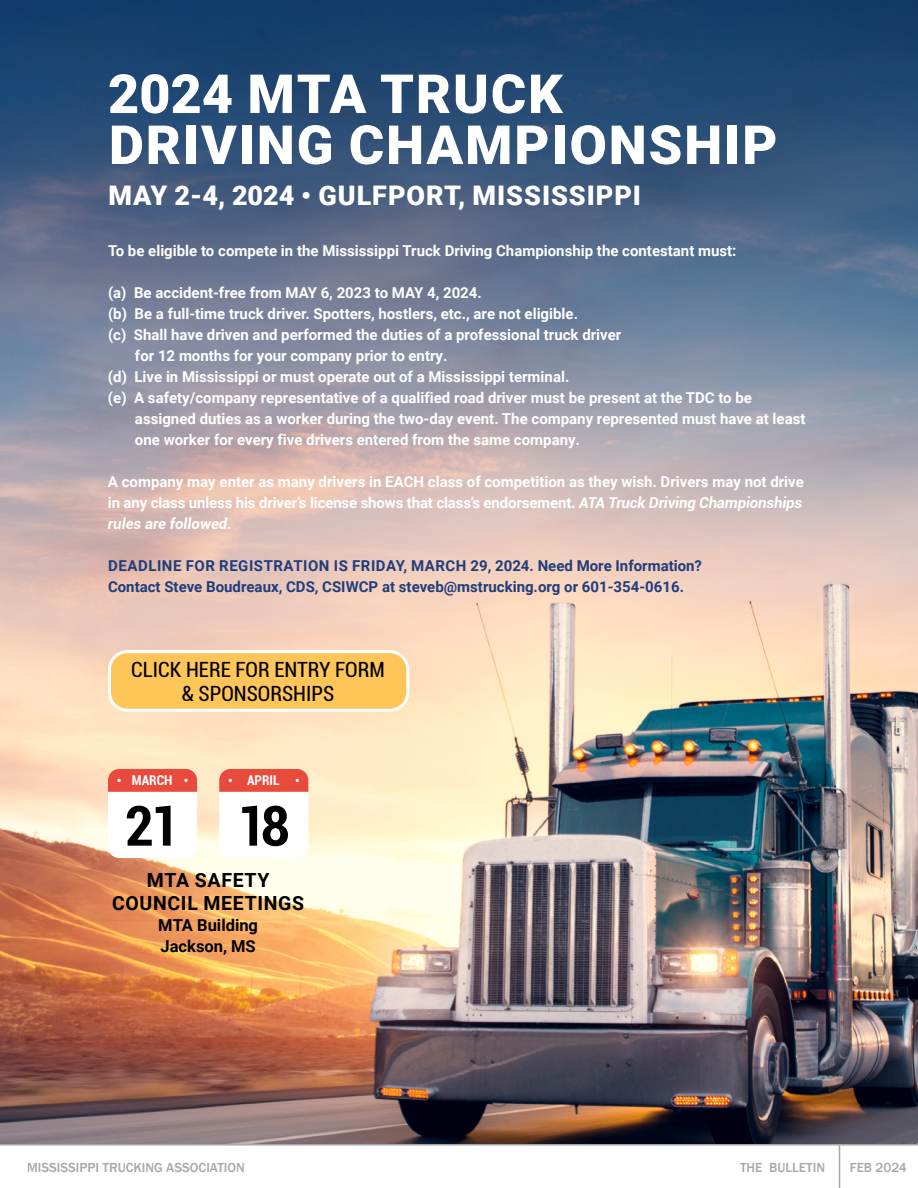
<style>
.page{position:relative;width:918px;height:1188px;background:#fff}
.page>*{position:absolute;margin:0;border:0;box-sizing:border-box;transform-origin:0 0}
.t1{font:700 condensed 55.5px "Roboto";color:#000}
.t2{font:900 54px/51px "Roboto";letter-spacing:.035em;color:#fff}
.t3{font:900 27px "Roboto";letter-spacing:.035em;color:#fff}
.t4{font:condensed 21px/24px "Roboto";color:#000;text-align:center}
.t5{font:700 19.5px/22.5px "Roboto";letter-spacing:.035em;color:#000;text-align:center}
.t6{font:700 16.5px/21px "Roboto";color:#000}
.t7{font:700 15px/21px "Roboto";color:#fff;text-align:justify}
.t8{font:700 15px/21px "Roboto";color:#203d7c}
.t9{font:500 13.5px "Franklin Gothic";color:#a7a9ac}
.t10{font:700 condensed 13.5px "Roboto";color:#fff}
.s1{font-style:italic}
</style>
<div class="page">
<img style="left:0;top:0;width:918px;height:1144px">
<hr style="left:839px;top:1145px;width:1px;height:43px;background:#a7a9ac">
<hr style="left:0;top:1144px;width:918px;height:2px;background:#a7a9ac">
<div style="left:110px;top:652px;width:298px;height:58px;background:#fec558;border-radius:18px"></div>
<div style="left:108px;top:650px;width:301px;height:62px;border:3px solid #fff;border-radius:18px"></div>
<svg style="left:108px;top:769px;width:89px;height:89px"></svg>
<svg style="left:219px;top:769px;width:89px;height:89px"></svg>
<h2 class="t2" style="left:108px;top:66px;width:671px">2024 MTA TRUCK<br>DRIVING CHAMPIONSHIP</h2>
<h3 class="t3" style="left:108px;top:176px;width:534px">MAY 2-4, 2024 • GULFPORT, MISSISSIPPI</h3>
<p class="t7" style="left:108px;top:240px;width:630px">To be eligible to compete in the Mississippi Truck Driving Championship the contestant must:</p>
<p class="t7" style="left:108px;top:282px;width:375px">(a) Be accident-free from MAY 6, 2023 to MAY 4, 2024.</p>
<p class="t7" style="left:108px;top:303px;width:472px">(b) Be a full-time truck driver. Spotters, hostlers, etc., are not eligible.</p>
<p class="t7" style="left:108px;top:324px;width:515px">(c) Shall have driven and performed the duties of a professional truck driver</p>
<p class="t7" style="left:135px;top:345px;width:314px">for 12 months for your company prior to entry.</p>
<p class="t7" style="left:108px;top:366px;width:463px">(d) Live in Mississippi or must operate out of a Mississippi terminal.</p>
<p class="t7" style="left:108px;top:387px;width:645px">(e) A safety/company representative of a qualified road driver must be present at the TDC to be</p>
<p class="t7" style="left:135px;top:408px;width:672px">assigned duties as a worker during the two-day event. The company represented must have at least</p>
<p class="t7" style="left:135px;top:429px;width:447px">one worker for every five drivers entered from the same company.</p>
<p class="t7" style="left:108px;top:471px;width:697px">A company may enter as many drivers in EACH class of competition as they wish. Drivers may not drive in any class unless his driver’s license shows that class’s endorsement. <span class="s1">ATA Truck Driving Championships rules are followed.</span></p>
<p class="t8" style="left:108px;top:555px;width:596px">DEADLINE FOR REGISTRATION IS FRIDAY, MARCH 29, 2024. Need More Information?<br>Contact Steve Boudreaux, CDS, CSIWCP at steveb@mstrucking.org or 601-354-0616.</p>
<h3 class="t4" style="left:131px;top:657px;width:255px">CLICK HERE FOR ENTRY FORM &amp; SPONSORSHIPS</h3>
<p class="t10" style="left:132px;top:771px;width:42px">MARCH</p>
<p class="t10" style="left:247px;top:771px;width:34px">APRIL</p>
<h1 class="t1" style="left:125px;top:787px;width:167px">21 18</h1>
<h3 class="t5" style="left:112px;top:868px;width:194px">MTA SAFETY<br>COUNCIL MEETINGS</h3>
<p class="t6" style="left:158px;top:914px;width:101px">MTA Building<br>Jackson, MS</p>
<p class="t9" style="left:27px;top:1159px;width:219px">MISSISSIPPI TRUCKING ASSOCIATION</p>
<p class="t9" style="left:740px;top:1159px;width:87px">THE BULLETIN</p>
<p class="t9" style="left:850px;top:1159px;width:58px">FEB 2024</p>
</div>
